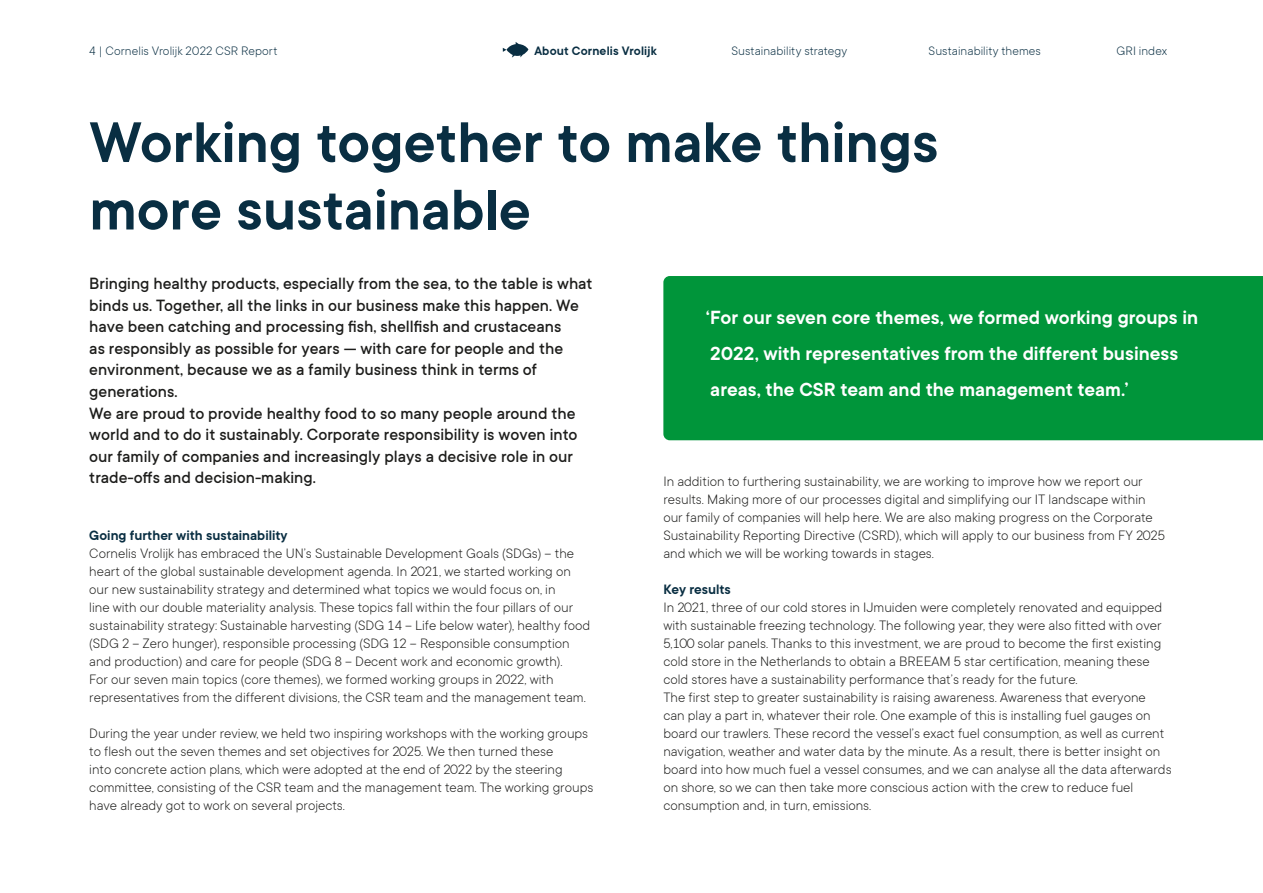
<style>
.page{position:relative;width:1263px;height:893px;background:#fff}
.page>*{position:absolute;margin:0;border:0;box-sizing:border-box;transform-origin:0 0}
.t1{font:600 63px/67.5px "TT Commons";color:#092e42}
.t2{font:600 21px/36px "TT Commons";color:#fff}
.t3{font:500 18px/21.6px "TT Commons";color:#1d1d1b}
.t4{font:300 15px/18px "TT Commons";color:#1d1d1b}
.t5{font:600 15px "TT Commons";color:#092e42}
.t6{font:300 13.5px "TT Commons";letter-spacing:.005em;color:#092e42}
.t7{font:600 13.5px "TT Commons";letter-spacing:.015em;color:#092e42}
</style>
<div class="page">
<svg style="left:503px;top:42px;width:25px;height:16px"></svg>
<div style="left:663px;top:276px;width:600px;height:164px;background:#00953a"></div>
<p class="t6" style="left:89px;top:43px;width:190px">4 | Cornelis Vrolijk 2022 CSR Report</p>
<p class="t7" style="left:534px;top:42px;width:124px">About Cornelis Vrolijk</p>
<p class="t6" style="left:731px;top:43px;width:117px">Sustainability strategy</p>
<p class="t6" style="left:928px;top:43px;width:114px">Sustainability themes</p>
<p class="t6" style="left:1116px;top:43px;width:52px">GRI index</p>
<h1 class="t1" style="left:89px;top:107px;width:850px">Working together to make things more sustainable</h1>
<p class="t3" style="left:89px;top:272px;width:505px">Bringing healthy products, especially from the sea, to the table is what binds us. Together, all the links in our business make this happen. We have been catching and processing fish, shellfish and crustaceans<br>as responsibly as possible for years — with care for people and the environment, because we as a family business think in terms of generations.<br>We are proud to provide healthy food to so many people around the world and to do it sustainably. Corporate responsibility is woven into our family of companies and increasingly plays a decisive role in our trade-offs and decision-making.</p>
<p class="t5" style="left:89px;top:526px;width:200px">Going further with sustainability</p>
<p class="t4" style="left:89px;top:544px;width:502px">Cornelis Vrolijk has embraced the UN’s Sustainable Development Goals (SDGs) – the heart of the global sustainable development agenda. In 2021, we started working on our new sustainability strategy and determined what topics we would focus on, in<br>line with our double materiality analysis. These topics fall within the four pillars of our sustainability strategy: Sustainable harvesting (SDG 14 – Life below water), healthy food (SDG 2 – Zero hunger), responsible processing (SDG 12 – Responsible consumption and production) and care for people (SDG 8 – Decent work and economic growth).<br>For our seven main topics (core themes), we formed working groups in 2022, with representatives from the different divisions, the CSR team and the management team.</p>
<p class="t4" style="left:89px;top:724px;width:506px">During the year under review, we held two inspiring workshops with the working groups to flesh out the seven themes and set objectives for 2025. We then turned these<br>into concrete action plans, which were adopted at the end of 2022 by the steering committee, consisting of the CSR team and the management team. The working groups have already got to work on several projects.</p>
<h2 class="t2" style="left:706px;top:299px;width:494px">‘For our seven core themes, we formed working groups in<br>2022, with representatives from the different business areas, the CSR team and the management team.’</h2>
<p class="t4" style="left:663px;top:472px;width:503px">In addition to furthering sustainability, we are working to improve how we report our results. Making more of our processes digital and simplifying our IT landscape within our family of companies will help here. We are also making progress on the Corporate Sustainability Reporting Directive (CSRD), which will apply to our business from FY 2025 and which we will be working towards in stages.</p>
<p class="t5" style="left:663px;top:580px;width:69px">Key results</p>
<p class="t4" style="left:663px;top:598px;width:510px">In 2021, three of our cold stores in IJmuiden were completely renovated and equipped with sustainable freezing technology. The following year, they were also fitted with over 5,100 solar panels. Thanks to this investment, we are proud to become the first existing cold store in the Netherlands to obtain a BREEAM 5 star certification, meaning these cold stores have a sustainability performance that’s ready for the future.<br>The first step to greater sustainability is raising awareness. Awareness that everyone<br>can play a part in, whatever their role. One example of this is installing fuel gauges on board our trawlers. These record the vessel’s exact fuel consumption, as well as current navigation, weather and water data by the minute. As a result, there is better insight on board into how much fuel a vessel consumes, and we can analyse all the data afterwards on shore, so we can then take more conscious action with the crew to reduce fuel consumption and, in turn, emissions.</p>
</div>
